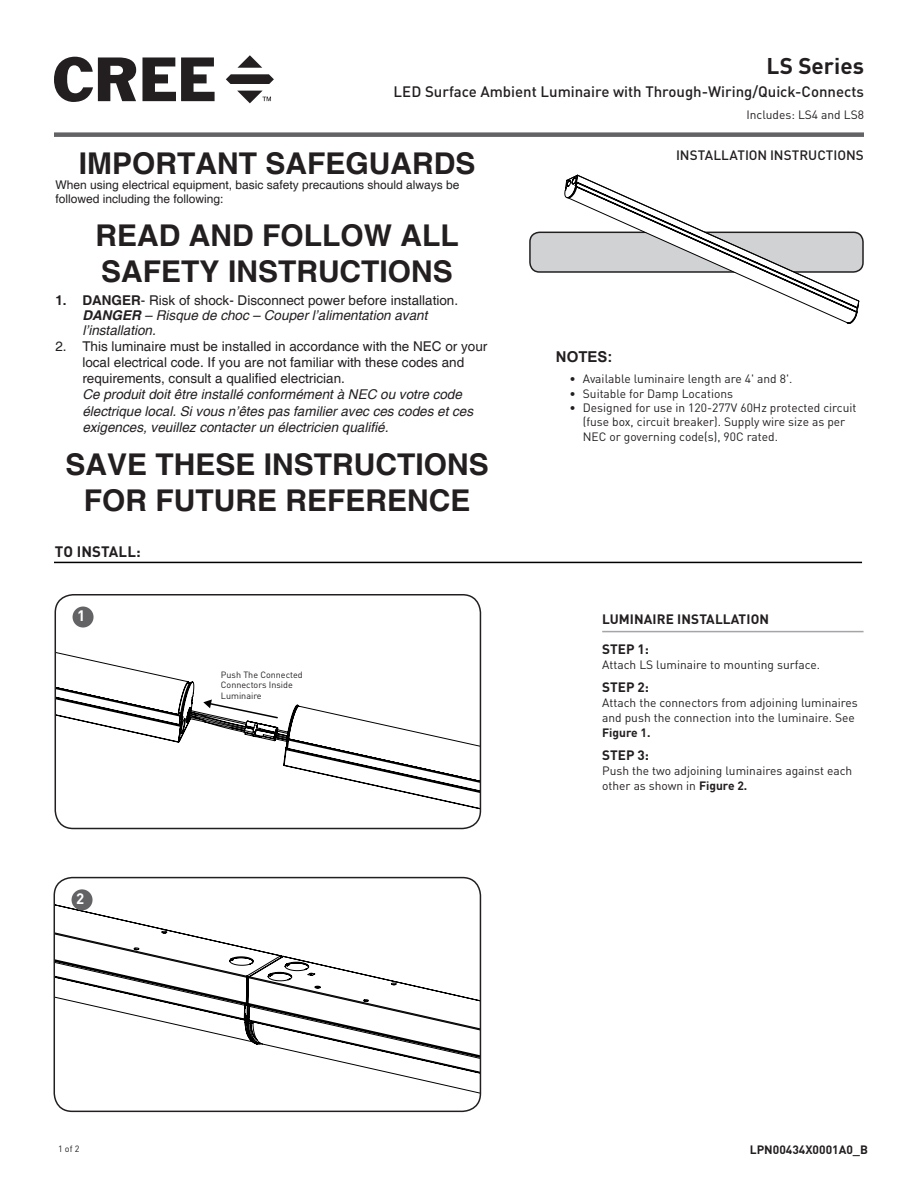
<style>
.page{position:relative;width:918px;height:1188px;background:#fff}
.page>*{position:absolute;margin:0;border:0;box-sizing:border-box;transform-origin:0 0}
.t1{font:700 30px/36px "Helvetica";color:#231f20}
.t2{font:700 22.5px "DINOT";color:#231f20}
.t3{font:500 15px "DINOT";color:#231f20}
.t4{font:700 15px "DINOT";letter-spacing:.01em;color:#231f20}
.t5{font:700 15px "Arial";color:#231f20}
.t6{font:700 15px "DINOT";color:#fff}
.t7{font:italic 13.5px/16.2px "Helvetica";color:#231f20}
.t8{font:13.5px/16.2px "Helvetica";color:#231f20}
.t9{font:500 13.5px "DINOT";letter-spacing:.005em;color:#231f20}
.Heading{font:700 13.5px "DINOT";letter-spacing:.01em;color:#231f20}
.Step{font:700 13.5px "DINOT";color:#231f20}
.Body_Text{font:12px/15px "DINOT";color:#231f20}
.t10{font:12px/14.4px "Helvetica";color:#231f20}
.t11{font:700 12px "DINOT";color:#231f20}
.Body_Text-2{font:9px/10.8px "DINOT";color:#231f20}
.s1{font-weight:700}
</style>
<div class="page">
<div style="left:54px;top:132px;width:810px;height:5px;background:#636366"></div>
<svg style="left:237px;top:55px;width:25px;height:13px"></svg>
<svg style="left:226px;top:74px;width:48px;height:10px"></svg>
<svg style="left:54px;top:57px;width:82px;height:45px"></svg>
<svg style="left:142px;top:57px;width:73px;height:44px"></svg>
<svg style="left:237px;top:91px;width:34px;height:12px"></svg>
<hr style="left:54px;top:562px;width:808px;height:1px;background:#000">
<div style="left:530px;top:232px;width:333px;height:40px;background:#d1d2d4;border-radius:10px"></div>
<div style="left:529px;top:232px;width:335px;height:41px;border:2px solid #231f20;border-radius:10px"></div>
<svg style="left:565px;top:175px;width:294px;height:149px"></svg>
<svg style="left:55px;top:652px;width:423px;height:165px"></svg>
<svg style="left:203px;top:699px;width:76px;height:20px"></svg>
<div style="left:55px;top:594px;width:426px;height:235px;border:2px solid #231f20;border-radius:18px"></div>
<div style="left:73px;top:607px;width:21px;height:21px;background:#636366;border-radius:50%"></div>
<svg style="left:57px;top:895px;width:421px;height:199px"></svg>
<div style="left:54px;top:877px;width:427px;height:235px;border:2px solid #231f20;border-radius:18px"></div>
<div style="left:72px;top:889px;width:21px;height:21px;background:#636366;border-radius:50%"></div>
<hr style="left:602px;top:631px;width:262px;height:1px;background:#a4a5a9">
<h2 class="t2" style="left:767px;top:51px;width:99px">LS Series</h2>
<p class="t3" style="left:393px;top:82px;width:472px">LED Surface Ambient Luminaire with Through-Wiring/Quick-Connects</p>
<p class="Body_Text" style="left:746px;top:107px;width:119px">Includes: LS4 and LS8</p>
<p class="t9" style="left:676px;top:146px;width:189px">INSTALLATION INSTRUCTIONS</p>
<p class="t1" style="left:79px;top:147px;width:398px">IMPORTANT SAFEGUARDS</p>
<p class="t10" style="left:55px;top:178px;width:406px">When using electrical equipment, basic safety precautions should always be followed including the following:</p>
<p class="t1" style="left:96px;top:219px;width:365px">READ AND FOLLOW ALL<br>SAFETY INSTRUCTIONS</p>
<p class="t8" style="left:55px;top:292px;width:404px"><span class="s1">1. DANGER</span>- Risk of shock- Disconnect power before installation.</p>
<p class="t7" style="left:82px;top:308px;width:347px;line-height:15px"><span class="s1">DANGER</span> – Risque de choc – Couper l’alimentation avant l’installation.</p>
<p class="t8" style="left:82px;top:338px;width:407px;text-indent:-27px">2. This luminaire must be installed in accordance with the NEC or your local electrical code. If you are not familiar with these codes and requirements, consult a qualified electrician.</p>
<p class="t7" style="left:82px;top:387px;width:392px">Ce produit doit être installé conformément à NEC ou votre code électrique local. Si vous n’êtes pas familier avec ces codes et ces exigences, veuillez contacter un électricien qualifié.</p>
<p class="t1" style="left:65px;top:447px;width:425px;text-align:center">SAVE THESE INSTRUCTIONS<br>FOR FUTURE REFERENCE</p>
<p class="t5" style="left:556px;top:347px;width:58px">NOTES:</p>
<p class="Body_Text" style="left:569px;top:371px;width:224px">• Available luminaire length are 4' and 8'.</p>
<p class="Body_Text" style="left:569px;top:386px;width:165px">• Suitable for Damp Locations</p>
<p class="Body_Text" style="left:583px;top:400px;width:275px;line-height:14.4px;text-indent:-14px">• Designed for use in 120-277V 60Hz protected circuit (fuse box, circuit breaker). Supply wire size as per<br>NEC or governing code(s), 90C rated.</p>
<p class="t4" style="left:55px;top:542px;width:87px">TO INSTALL:</p>
<p class="t6" style="left:77px;top:606px;width:10px">1</p>
<p class="t6" style="left:76px;top:889px;width:10px">2</p>
<p class="Body_Text-2" style="left:221px;top:669px;width:83px">Push The Connected<br>Connectors Inside<br>Luminaire</p>
<p class="Heading" style="left:602px;top:610px;width:168px">LUMINAIRE INSTALLATION</p>
<p class="Step" style="left:602px;top:640px;width:48px">STEP 1:</p>
<p class="Body_Text" style="left:602px;top:657px;width:219px">Attach LS luminaire to mounting surface.</p>
<p class="Step" style="left:602px;top:678px;width:48px">STEP 2:</p>
<p class="Body_Text" style="left:602px;top:695px;width:257px">Attach the connectors from adjoining luminaires and push the connection into the luminaire. See<br><span class="s1">Figure 1.</span></p>
<p class="Step" style="left:602px;top:746px;width:48px">STEP 3:</p>
<p class="Body_Text" style="left:602px;top:763px;width:252px">Push the two adjoining luminaires against each other as shown in <span class="s1">Figure 2.</span></p>
<p class="Body_Text-2" style="left:58px;top:1143px;width:23px">1 of 2</p>
<p class="t11" style="left:750px;top:1142px;width:120px">LPN00434X0001A0_B</p>
</div>
